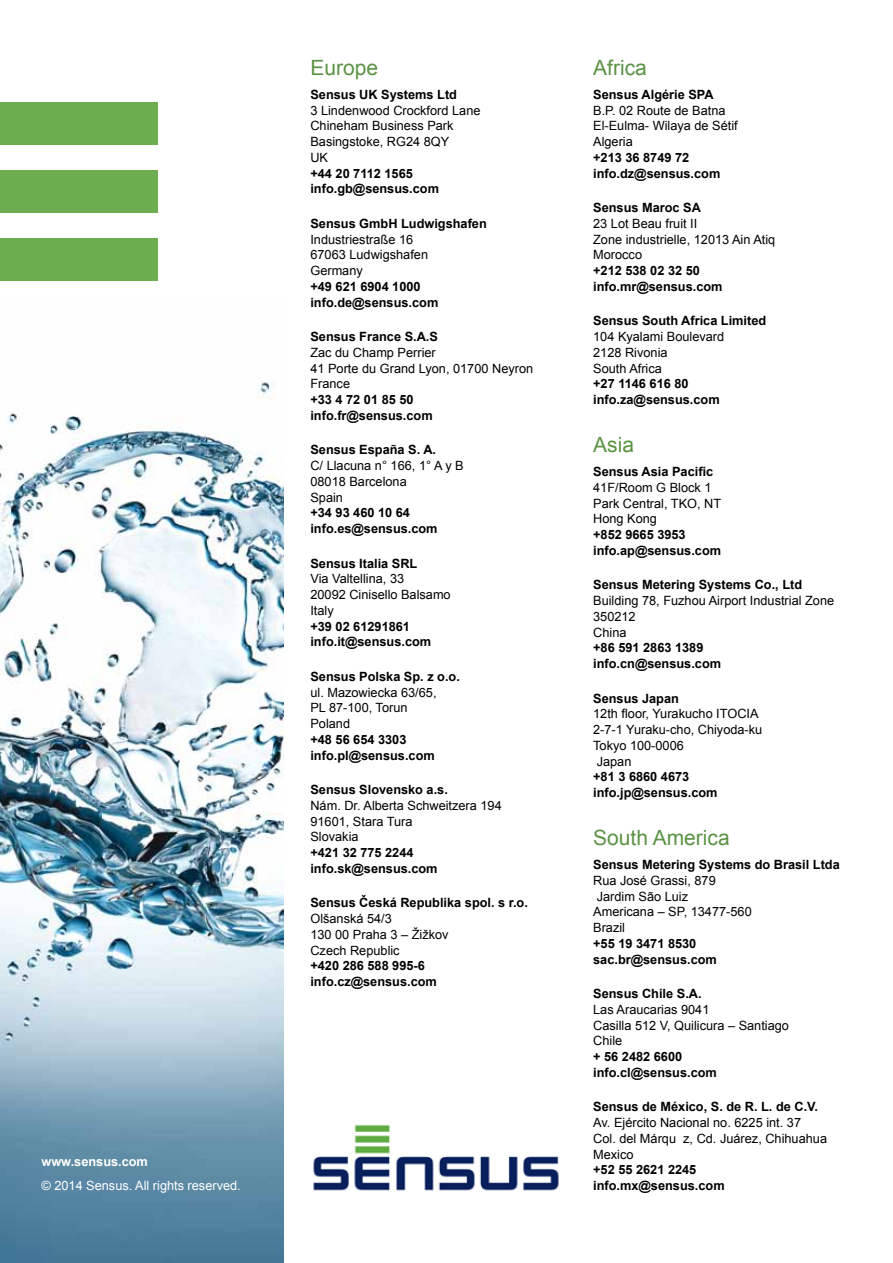
<style>
.page{position:relative;width:893px;height:1263px;background:#fff}
.page>*{position:absolute;margin:0;border:0;box-sizing:border-box;transform-origin:0 0}
.t1{font:21px "Arial";color:#5a9344}
.t2{font:700 12.75px/15.8px "Arial";color:#000}
.t3{font:12.75px/15.8px "Arial";color:#000}
.t4{font:12.75px "Arial";color:#fff}
.t5{font:700 12.75px "Arial";color:#fff}
</style>
<div class="page">
<img style="left:0;top:382px;width:283px;height:881px">
<div style="left:0;top:102px;width:157px;height:43px;background:#6cad4f"></div>
<div style="left:0;top:170px;width:157px;height:43px;background:#6cad4f"></div>
<div style="left:0;top:238px;width:157px;height:43px;background:#6cad4f"></div>
<img style="left:313px;top:1125px;width:246px;height:66px">
<p class="t5" style="left:41px;top:1153px;width:108px">www.sensus.com</p>
<p class="t4" style="left:41px;top:1177px;width:201px">© 2014 Sensus. All rights reserved.</p>
<h1 class="t1" style="left:310px;top:54px;width:69px">Europe</h1>
<p class="t2" style="left:310px;top:87px;width:148px">Sensus UK Systems Ltd</p>
<p class="t3" style="left:310px;top:102px;width:172px">3 Lindenwood Crockford Lane<br>Chineham Business Park<br>Basingstoke, RG24 8QY<br>UK</p>
<p class="t2" style="left:310px;top:166px;width:130px">+44 20 7112 1565 info.gb@sensus.com</p>
<p class="t2" style="left:310px;top:216px;width:178px">Sensus GmbH Ludwigshafen</p>
<p class="t3" style="left:310px;top:231px;width:119px">Industriestraße 16<br>67063 Ludwigshafen<br>Germany</p>
<p class="t2" style="left:310px;top:279px;width:129px">+49 621 6904 1000 info.de@sensus.com</p>
<p class="t2" style="left:310px;top:329px;width:129px">Sensus France S.A.S</p>
<p class="t3" style="left:310px;top:345px;width:224px">Zac du Champ Perrier<br>41 Porte du Grand Lyon, 01700 Neyron<br>France</p>
<p class="t2" style="left:310px;top:392px;width:124px">+33 4 72 01 85 50 info.fr@sensus.com</p>
<p class="t2" style="left:310px;top:442px;width:127px">Sensus España S. A.</p>
<p class="t3" style="left:310px;top:458px;width:155px">C/ Llacuna n° 166, 1° A y B<br>08018 Barcelona<br>Spain</p>
<p class="t2" style="left:310px;top:505px;width:129px">+34 93 460 10 64 info.es@sensus.com</p>
<p class="t2" style="left:310px;top:556px;width:108px">Sensus Italia SRL</p>
<p class="t3" style="left:310px;top:571px;width:142px">Via Valtellina, 33<br>20092 Cinisello Balsamo<br>Italy</p>
<p class="t2" style="left:310px;top:619px;width:122px">+39 02 61291861 info.it@sensus.com</p>
<p class="t2" style="left:310px;top:669px;width:151px">Sensus Polska Sp. z o.o.</p>
<p class="t3" style="left:310px;top:684px;width:128px">ul. Mazowiecka 63/65,<br>PL 87-100, Torun<br>Poland</p>
<p class="t2" style="left:310px;top:732px;width:126px">+48 56 654 3303 info.pl@sensus.com</p>
<p class="t2" style="left:310px;top:782px;width:139px">Sensus Slovensko a.s.</p>
<p class="t3" style="left:310px;top:797px;width:193px">Nám. Dr. Alberta Schweitzera 194<br>91601, Stara Tura<br>Slovakia</p>
<p class="t2" style="left:310px;top:845px;width:129px">+421 32 775 2244 info.sk@sensus.com</p>
<p class="t2" style="left:310px;top:895px;width:219px">Sensus Česká Republika spol. s r.o.</p>
<p class="t3" style="left:310px;top:911px;width:140px">Olšanská 54/3<br>130 00 Praha 3 – Žižkov<br>Czech Republic</p>
<p class="t2" style="left:310px;top:958px;width:128px">+420 286 588 995-6 info.cz@sensus.com</p>
<h1 class="t1" style="left:593px;top:54px;width:55px">Africa</h1>
<p class="t2" style="left:593px;top:87px;width:122px">Sensus Algérie SPA</p>
<p class="t3" style="left:593px;top:102px;width:146px">B.P. 02 Route de Batna<br>El-Eulma- Wilaya de Sétif<br>Algeria</p>
<p class="t2" style="left:593px;top:150px;width:129px">+213 36 8749 72 info.dz@sensus.com</p>
<p class="t2" style="left:593px;top:200px;width:109px">Sensus Maroc SA</p>
<p class="t3" style="left:593px;top:216px;width:184px">23 Lot Beau fruit II<br>Zone industrielle, 12013 Ain Atiq<br>Morocco</p>
<p class="t2" style="left:593px;top:263px;width:131px">+212 538 02 32 50 info.mr@sensus.com</p>
<p class="t2" style="left:593px;top:313px;width:175px">Sensus South Africa Limited</p>
<p class="t3" style="left:593px;top:329px;width:133px">104 Kyalami Boulevard<br>2128 Rivonia<br>South Africa</p>
<p class="t2" style="left:593px;top:376px;width:128px">+27 1146 616 80 info.za@sensus.com</p>
<h1 class="t1" style="left:593px;top:431px;width:42px">Asia</h1>
<p class="t2" style="left:593px;top:464px;width:122px">Sensus Asia Pacific</p>
<p class="t3" style="left:593px;top:480px;width:130px">41F/Room G Block 1<br>Park Central, TKO, NT<br>Hong Kong</p>
<p class="t2" style="left:593px;top:527px;width:129px">+852 9665 3953 info.ap@sensus.com</p>
<p class="t2" style="left:593px;top:577px;width:211px">Sensus Metering Systems Co., Ltd</p>
<p class="t3" style="left:593px;top:593px;width:242px">Building 78, Fuzhou Airport Industrial Zone<br>350212<br>China</p>
<p class="t2" style="left:593px;top:640px;width:129px">+86 591 2863 1389 info.cn@sensus.com</p>
<p class="t2" style="left:593px;top:691px;width:87px">Sensus Japan</p>
<p class="t3" style="left:593px;top:706px;width:171px">12th floor, Yurakucho ITOCIA<br>2-7-1 Yuraku-cho, Chiyoda-ku<br>Tokyo 100-0006<br>Japan</p>
<p class="t2" style="left:593px;top:769px;width:126px">+81 3 6860 4673 info.jp@sensus.com</p>
<h1 class="t1" style="left:593px;top:824px;width:138px">South America</h1>
<p class="t2" style="left:593px;top:857px;width:248px">Sensus Metering Systems do Brasil Ltda</p>
<p class="t3" style="left:593px;top:873px;width:160px">Rua José Grassi, 879<br>Jardim São Luiz<br>Americana – SP, 13477-560<br>Brazil</p>
<p class="t2" style="left:593px;top:936px;width:125px">+55 19 3471 8530 sac.br@sensus.com</p>
<p class="t2" style="left:593px;top:986px;width:110px">Sensus Chile S.A.</p>
<p class="t3" style="left:593px;top:1002px;width:197px">Las Araucarias 9041<br>Casilla 512 V, Quilicura – Santiago<br>Chile</p>
<p class="t2" style="left:593px;top:1049px;width:125px">+ 56 2482 6600 info.cl@sensus.com</p>
<p class="t2" style="left:593px;top:1099px;width:226px">Sensus de México, S. de R. L. de C.V.</p>
<p class="t3" style="left:593px;top:1115px;width:235px">Av. Ejército Nacional no. 6225 int. 37<br>Col. del Márqu z, Cd. Juárez, Chihuahua<br>Mexico</p>
<p class="t2" style="left:593px;top:1162px;width:133px">+52 55 2621 2245 info.mx@sensus.com</p>
</div>
